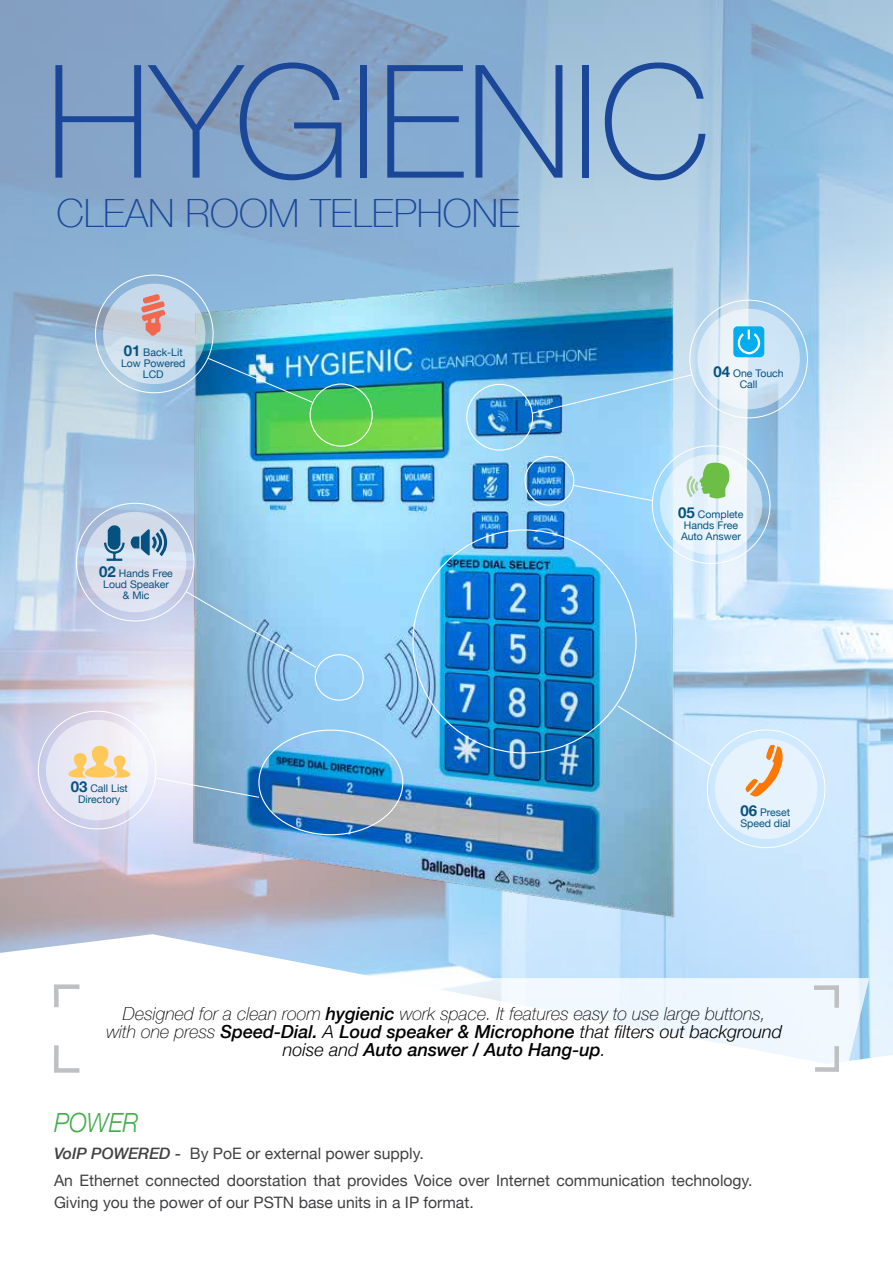
<style>
.page{position:relative;width:893px;height:1263px;background:#fff}
.page>*{position:absolute;margin:0;border:0;box-sizing:border-box;transform-origin:0 0}
.t1{font:100 157.5px "Helvetica Neue";color:#1a4798}
.t2{font:100 39px "Helvetica Neue";color:#1a4798}
.t3{font:italic 300 26.4px "Helvetica Neue";color:#41ad49;scale:.91 1}
.t4{font:italic 100 18px/18px "Helvetica Neue";color:#000;text-align:center}
.t5{font:15.75px/26.7px "Helvetica Neue";color:#414042}
.t6{font:10.5px/10.9px "Helvetica Neue";color:#055280;text-align:center}
.s1{font-weight:700;font-size:15px}
.s2{font-weight:500}
.s3{font-weight:300}
.s4{font-weight:500;font-style:italic}
</style>
<div class="page">
<img style="left:0;top:0;width:893px;height:934px">
<img style="left:177px;top:256px;width:520px;height:673px">
<svg style="left:0;top:934px;width:893px;height:51px"></svg>
<svg style="left:869px;top:985px;width:24px;height:73px;fill:#e6f3fe"></svg>
<svg style="left:0;top:978px;width:869px;height:84px"></svg>
<div style="left:315px;top:654px;width:49px;height:47px;border:1px solid #fff;border-radius:50%"></div>
<div style="left:310px;top:383px;width:63px;height:64px;border:1px solid #fff;border-radius:50%"></div>
<div style="left:524px;top:456px;width:50px;height:50px;border:1px solid #fff;border-radius:50%"></div>
<svg style="left:103px;top:284px;width:102px;height:100px;fill:#c6daec"></svg>
<div style="left:84px;top:512px;width:102px;height:100px;background:#dde0ee;border-radius:50%"></div>
<div style="left:46px;top:720px;width:102px;height:100px;background:#ebe9f5;border-radius:50%"></div>
<div style="left:715px;top:739px;width:102px;height:100px;background:#e6f3fe;border-radius:50%"></div>
<svg style="left:660px;top:454px;width:102px;height:101px;fill:#ecf5fc"></svg>
<svg style="left:185px;top:591px;width:132px;height:77px"></svg>
<svg style="left:155px;top:777px;width:105px;height:21px"></svg>
<svg style="left:617px;top:705px;width:97px;height:62px"></svg>
<img style="left:207px;top:357px;width:106px;height:46px">
<svg style="left:573px;top:484px;width:80px;height:17px"></svg>
<svg style="left:697px;top:309px;width:103px;height:100px"></svg>
<div style="left:466px;top:384px;width:67px;height:67px;border:1px solid #fff;border-radius:50%"></div>
<svg style="left:532px;top:374px;width:160px;height:40px"></svg>
<div style="left:733px;top:326px;width:31px;height:31px;background:#00aeef;border-radius:4px"></div>
<svg style="left:737px;top:329px;width:24px;height:26px"></svg>
<svg style="left:140px;top:294px;width:26px;height:42px"></svg>
<svg style="left:103px;top:525px;width:65px;height:36px"></svg>
<svg style="left:685px;top:461px;width:46px;height:38px"></svg>
<svg style="left:745px;top:744px;width:38px;height:53px"></svg>
<svg style="left:68px;top:746px;width:62px;height:32px"></svg>
<svg style="left:52px;top:982px;width:32px;height:30px"></svg>
<svg style="left:52px;top:1041px;width:32px;height:32px"></svg>
<svg style="left:809px;top:983px;width:32px;height:29px"></svg>
<svg style="left:810px;top:1042px;width:31px;height:30px"></svg>
<h1 class="t1" style="left:45px;top:2px;width:666px">HYGIENIC</h1>
<h2 class="t2" style="left:56px;top:184px;width:465px">CLEAN ROOM TELEPHONE</h2>
<p class="t6" style="left:121px;top:348px;width:66px"><span class="s1">01</span> Back-Lit<br>Low Powered<br>LCD</p>
<p class="t6" style="left:713px;top:369px;width:72px"><span class="s1">04</span> One Touch<br>Call</p>
<p class="t6" style="left:99px;top:568px;width:75px"><span class="s1">02</span> Hands Free<br>Loud Speaker &amp; Mic</p>
<p class="t6" style="left:71px;top:784px;width:59px"><span class="s1">03</span> Call List<br>Directory</p>
<p class="t6" style="left:678px;top:510px;width:67px;text-align:left"><span class="s1">05</span> Complete<br>Hands Free<br>Auto Answer</p>
<p class="t6" style="left:740px;top:807px;width:51px;text-align:left"><span class="s1">06</span> Preset<br>Speed dial</p>
<p class="t4" style="left:107px;top:1003px;width:677px">Designed for a clean room <span class="s2">hygienic</span> work space. It features easy to use large buttons, with one press <span class="s2">Speed-Dial.</span> <span class="s3">A</span> <span class="s2">Loud speaker &amp; Microphone</span> <span class="s3">that filters out background noise and</span> <span class="s2">Auto answer / Auto Hang-up</span><span class="s3">.</span></p>
<h3 class="t3" style="left:54px;top:1102px;width:94px">POWER</h3>
<p class="t5" style="left:54px;top:1141px;width:700px"><span class="s4">VoIP POWERED -</span> By PoE or external power supply.<br>An Ethernet connected doorstation that provides Voice over Internet communication technology.</p>
<p class="t5" style="left:54px;top:1190px;width:421px">Giving you the power of our PSTN base units in a IP format.</p>
</div>
